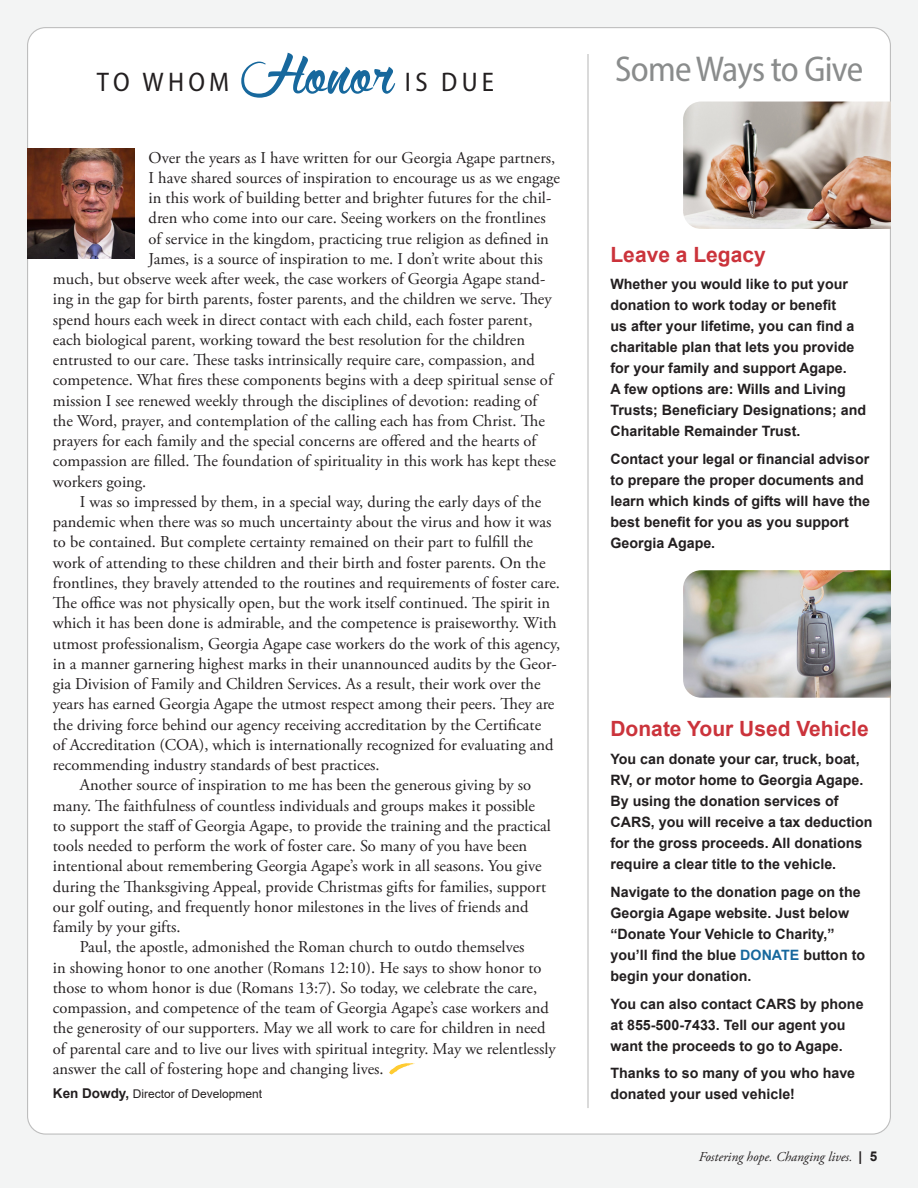
<style>
.page{position:relative;width:918px;height:1188px;background:#f3f4f4}
.page>*{position:absolute;margin:0;border:0;box-sizing:border-box;transform-origin:0 0}
.gill_sans_8_5__bylin{font:300 90px "Wolfinthe City";letter-spacing:.01em;color:#17689d}
.Photo_captions{font:semi-condensed 36px "Myriad Pro";letter-spacing:-.02em;color:#8a8c8c}
.gill_sans_8_5__bylin-2{font:semi-condensed 27px "Myriad Pro";color:#231f20}
.Arial{font:700 21px "Arial";color:#cb333b}
.Garamond_text{font:16.5px/20.2px "Adobe Garamond Pro";color:#231f20}
.Garamond_first_parag{font:16.5px "Adobe Garamond Pro";color:#231f20}
.Arial-2{font:700 14.25px/21px "Arial";color:#231f20}
.Arial-3{font:italic 13.5px "Adobe Garamond Pro";color:#231f20}
.Garamond_text-2{font:12px "Arial";color:#231f20}
.s1{font-weight:700;font-size:13.5px}
.s2{color:#17689d}
.s3{font-family:"Arial";font-weight:700;font-style:normal}
</style>
<div class="page">
<div style="left:28px;top:28px;width:862px;height:1106px;background:#fff;border-radius:18px"></div>
<img style="left:27px;top:148px;width:108px;height:111px">
<img style="left:683px;top:102px;width:208px;height:127px">
<img style="left:683px;top:570px;width:208px;height:128px">
<hr style="left:587px;top:54px;width:2px;height:1054px;background:#bebebe">
<img style="left:389px;top:1063px;width:26px;height:12px">
<p class="gill_sans_8_5__bylin-2" style="left:97px;top:65px;width:134px">T O W H O M</p>
<p class="gill_sans_8_5__bylin" style="left:240px;top:10px;width:156px">Honor</p>
<p class="gill_sans_8_5__bylin-2" style="left:405px;top:65px;width:90px">I S D U E</p>
<p class="Garamond_first_parag" style="left:149px;top:147px;width:408px">Over the years as I have written for our Georgia Agape partners,</p>
<p class="Garamond_first_parag" style="left:149px;top:168px;width:413px">I have shared sources of inspiration to encourage us as we engage</p>
<p class="Garamond_first_parag" style="left:149px;top:188px;width:404px">in this work of building better and brighter futures for the chil-</p>
<p class="Garamond_first_parag" style="left:149px;top:208px;width:399px">dren who come into our care. Seeing workers on the frontlines</p>
<p class="Garamond_first_parag" style="left:149px;top:228px;width:402px">of service in the kingdom, practicing true religion as defined in</p>
<p class="Garamond_first_parag" style="left:149px;top:249px;width:396px">James, is a source of inspiration to me. I don’t write about this</p>
<p class="Garamond_first_parag" style="left:53px;top:269px;width:494px">much, but observe week after week, the case workers of Georgia Agape stand-</p>
<p class="Garamond_first_parag" style="left:53px;top:289px;width:500px">ing in the gap for birth parents, foster parents, and the children we serve. They</p>
<p class="Garamond_first_parag" style="left:53px;top:309px;width:481px">spend hours each week in direct contact with each child, each foster parent,</p>
<p class="Garamond_first_parag" style="left:53px;top:330px;width:474px">each biological parent, working toward the best resolution for the children</p>
<p class="Garamond_first_parag" style="left:53px;top:350px;width:483px">entrusted to our care. These tasks intrinsically require care, compassion, and</p>
<p class="Garamond_first_parag" style="left:53px;top:370px;width:501px">competence. What fires these components begins with a deep spiritual sense of</p>
<p class="Garamond_first_parag" style="left:53px;top:390px;width:486px">mission I see renewed weekly through the disciplines of devotion: reading of</p>
<p class="Garamond_first_parag" style="left:53px;top:411px;width:494px">the Word, prayer, and contemplation of the calling each has from Christ. The</p>
<p class="Garamond_first_parag" style="left:53px;top:431px;width:485px">prayers for each family and the special concerns are offered and the hearts of</p>
<p class="Garamond_first_parag" style="left:53px;top:451px;width:505px">compassion are filled. The foundation of spirituality in this work has kept these</p>
<p class="Garamond_first_parag" style="left:53px;top:471px;width:95px">workers going.</p>
<p class="Garamond_text" style="left:53px;top:492px;width:509px;text-indent:27px">I was so impressed by them, in a special way, during the early days of the pandemic when there was so much uncertainty about the virus and how it was to be contained. But complete certainty remained on their part to fulfill the work of attending to these children and their birth and foster parents. On the frontlines, they bravely attended to the routines and requirements of foster care.<br>The office was not physically open, but the work itself continued. The spirit in which it has been done is admirable, and the competence is praiseworthy. With utmost professionalism, Georgia Agape case workers do the work of this agency, in a manner garnering highest marks in their unannounced audits by the Geor&shy;gia Division of Family and Children Services. As a result, their work over the years has earned Georgia Agape the utmost respect among their peers. They are the driving force behind our agency receiving accreditation by the Certificate<br>of Accreditation (COA), which is internationally recognized for evaluating and recommending industry standards of best practices.</p>
<p class="Garamond_text" style="left:53px;top:776px;width:499px;text-indent:27px">Another source of inspiration to me has been the generous giving by so many. The faithfulness of countless individuals and groups makes it possible to support the staff of Georgia Agape, to provide the training and the practical tools needed to perform the work of foster care. So many of you have been intentional about remembering Georgia Agape’s work in all seasons. You give during the Thanksgiving Appeal, provide Christmas gifts for families, support our golf outing, and frequently honor milestones in the lives of friends and family by your gifts.</p>
<p class="Garamond_text" style="left:53px;top:938px;width:504px;text-indent:27px">Paul, the apostle, admonished the Roman church to outdo themselves<br>in showing honor to one another (Romans 12:10). He says to show honor to those to whom honor is due (Romans 13:7). So today, we celebrate the care, compassion, and competence of the team of Georgia Agape’s case workers and the generosity of our supporters. May we all work to care for children in need of parental care and to live our lives with spiritual integrity. May we relentlessly answer the call of fostering hope and changing lives.</p>
<p class="Garamond_text-2" style="left:53px;top:1085px;width:211px"><span class="s1">Ken Dowdy,</span> Director of Development</p>
<p class="Photo_captions" style="left:615px;top:47px;width:250px">Some Ways to Give</p>
<p class="Arial" style="left:610px;top:239px;width:157px">Leave a Legacy</p>
<p class="Arial-2" style="left:610px;top:274px;width:257px">Whether you would like to put your donation to work today or benefit<br>us after your lifetime, you can find a charitable plan that lets you provide for your family and support Agape.<br>A few options are: Wills and Living Trusts; Beneficiary Designations; and Charitable Remainder Trust.</p>
<p class="Arial-2" style="left:610px;top:449px;width:261px">Contact your legal or financial advisor to prepare the proper documents and learn which kinds of gifts will have the best benefit for you as you support<br>Georgia Agape.</p>
<p class="Arial" style="left:610px;top:714px;width:260px">Donate Your Used Vehicle</p>
<p class="Arial-2" style="left:610px;top:749px;width:264px">You can donate your car, truck, boat, RV, or motor home to Georgia Agape.<br>By using the donation services of CARS, you will receive a tax deduction for the gross proceeds. All donations require a clear title to the vehicle.</p>
<p class="Arial-2" style="left:610px;top:881px;width:256px">Navigate to the donation page on the<br>Georgia Agape website. Just below “Donate Your Vehicle to Charity,” you’ll find the blue <span class="s2">DONATE</span> button to begin your donation.</p>
<p class="Arial-2" style="left:610px;top:993px;width:255px">You can also contact CARS by phone at 855-500-7433. Tell our agent you want the proceeds to go to Agape.</p>
<p class="Arial-2" style="left:610px;top:1063px;width:246px">Thanks to so many of you who have donated your used vehicle!</p>
<p class="Arial-3" style="left:699px;top:1149px;width:180px">Fostering hope. Changing lives. <span class="s3">| 5</span></p>
</div>
